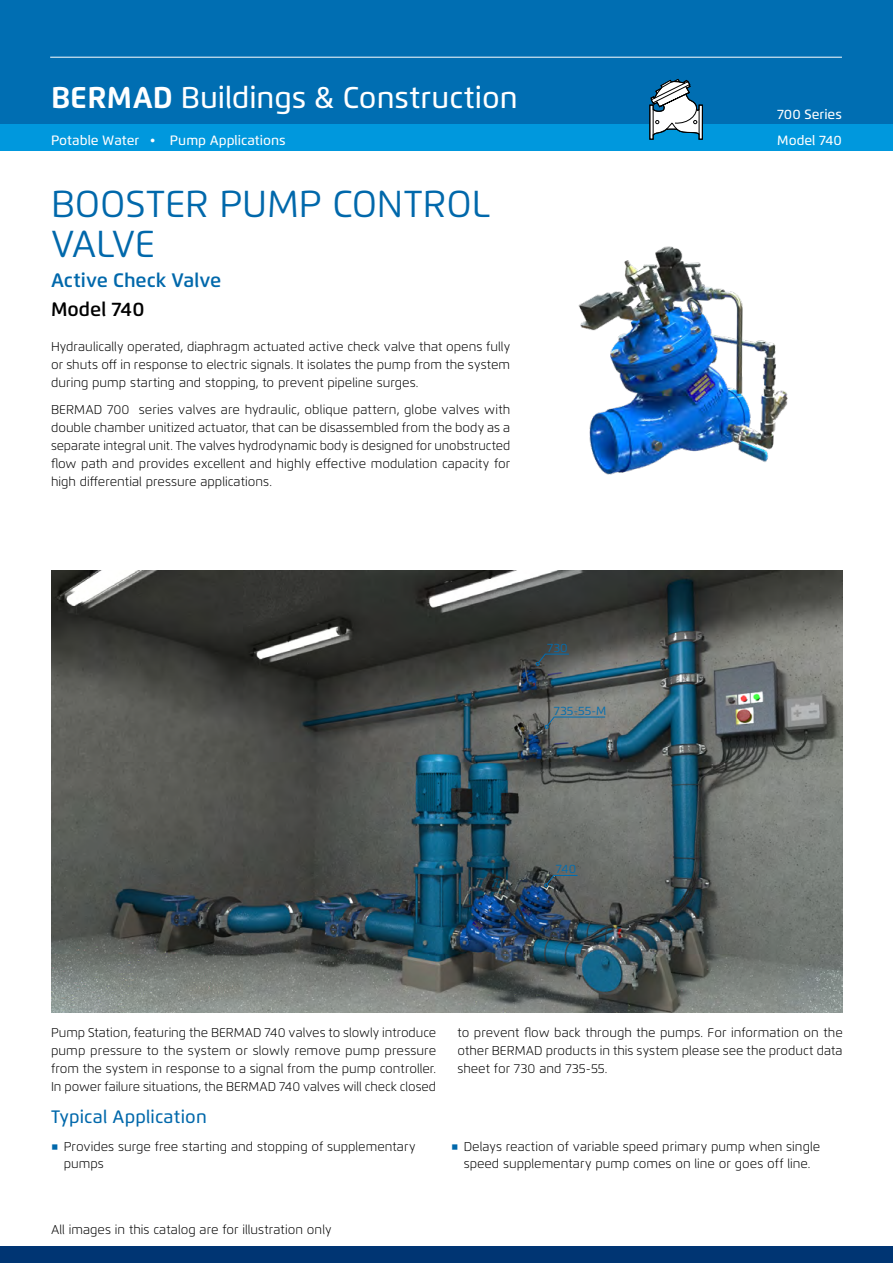
<style>
.page{position:relative;width:893px;height:1263px;background:#fff}
.page>*{position:absolute;margin:0;border:0;box-sizing:border-box;transform-origin:0 0}
.t1{font:37.5px/40.5px "Flexo";letter-spacing:-.005em;color:#0068ab}
.t2{font:500 30px "Flexo";color:#fff}
.t3{font:600 19.5px "Flexo";color:#0068ab}
.t4{font:600 19.5px "Flexo";color:#000}
.t5{font:500 18px "Flexo";letter-spacing:.01em;color:#0068ab}
.t6{font:500 13.5px "Flexo";color:#fff}
.t7{font:300 12.75px/18px "Flexo";color:#000;text-align:justify}
.t8{font:12px "Flexo";color:#006eb2}
.s1{font-weight:700}
</style>
<div class="page">
<div style="left:0;top:0;width:893px;height:125px;background:#006eb2"></div>
<div style="left:0;top:125px;width:893px;height:26px;background:#0098dd"></div>
<hr style="left:50px;top:57px;width:792px;height:1px;background:#fff">
<svg style="left:649px;top:79px;width:54px;height:61px"></svg>
<div style="left:699px;top:105px;width:4px;height:35px;border:1px solid #000"></div>
<div style="left:0;top:1247px;width:893px;height:16px;background:#003573"></div>
<hr style="left:892px;top:1193px;width:1px;height:70px;background:#003573">
<hr style="left:874px;top:0;width:19px;height:3px;background:#fff">
<hr style="left:865px;top:3px;width:21px;height:2px;background:#fff">
<img style="left:578px;top:246px;width:210px;height:229px">
<img style="left:52px;top:570px;width:791px;height:443px">
<svg style="left:536px;top:653px;width:34px;height:13px"></svg>
<svg style="left:545px;top:716px;width:61px;height:13px"></svg>
<svg style="left:544px;top:875px;width:34px;height:12px"></svg>
<h2 class="t2" style="left:51px;top:80px;width:468px"><span class="s1">BERMAD</span> Buildings &amp; Construction</h2>
<p class="t6" style="left:777px;top:106px;width:66px">700 Series</p>
<p class="t6" style="left:51px;top:132px;width:236px">Potable Water • Pump Applications</p>
<p class="t6" style="left:777px;top:132px;width:66px">Model 740</p>
<h1 class="t1" style="left:51px;top:183px;width:440px">BOOSTER PUMP CONTROL<br>VALVE</h1>
<h3 class="t3" style="left:51px;top:268px;width:172px">Active Check Valve</h3>
<h3 class="t4" style="left:51px;top:297px;width:95px">Model 740</h3>
<p class="t7" style="left:51px;top:338px;width:461px">Hydraulically operated, diaphragm actuated active check valve that opens fully or shuts off in response to electric signals. It isolates the pump from the system during pump starting and stopping, to prevent pipeline surges.</p>
<p class="t7" style="left:51px;top:400px;width:461px">BERMAD 700 series valves are hydraulic, oblique pattern, globe valves with double chamber unitized actuator, that can be disassembled from the body as a separate integral unit. The valves hydrodynamic body is designed for unobstructed flow path and provides excellent and highly effective modulation capacity for high differential pressure applications.</p>
<p class="t8" style="left:547px;top:640px;width:22px">730</p>
<p class="t8" style="left:554px;top:703px;width:54px">735-55-M</p>
<p class="t8" style="left:556px;top:862px;width:22px">740</p>
<p class="t7" style="left:51px;top:1023px;width:387px">Pump Station, featuring the BERMAD 740 valves to slowly introduce pump pressure to the system or slowly remove pump pressure from the system in response to a signal from the pump controller.<br>In power failure situations, the BERMAD 740 valves will check closed</p>
<p class="t7" style="left:458px;top:1023px;width:387px">to prevent flow back through the pumps. For information on the other BERMAD products in this system please see the product data sheet for 730 and 735-55.</p>
<h3 class="t5" style="left:51px;top:1106px;width:157px">Typical Application</h3>
<p class="t7" style="left:64px;top:1138px;width:353px;line-height:17.2px">Provides surge free starting and stopping of supplementary pumps</p>
<p class="t7" style="left:464px;top:1138px;width:358px;line-height:17.2px">Delays reaction of variable speed primary pump when single speed supplementary pump comes on line or goes off line.</p>
<p class="t7" style="left:51px;top:1221px;width:282px">All images in this catalog are for illustration only</p>
</div>
